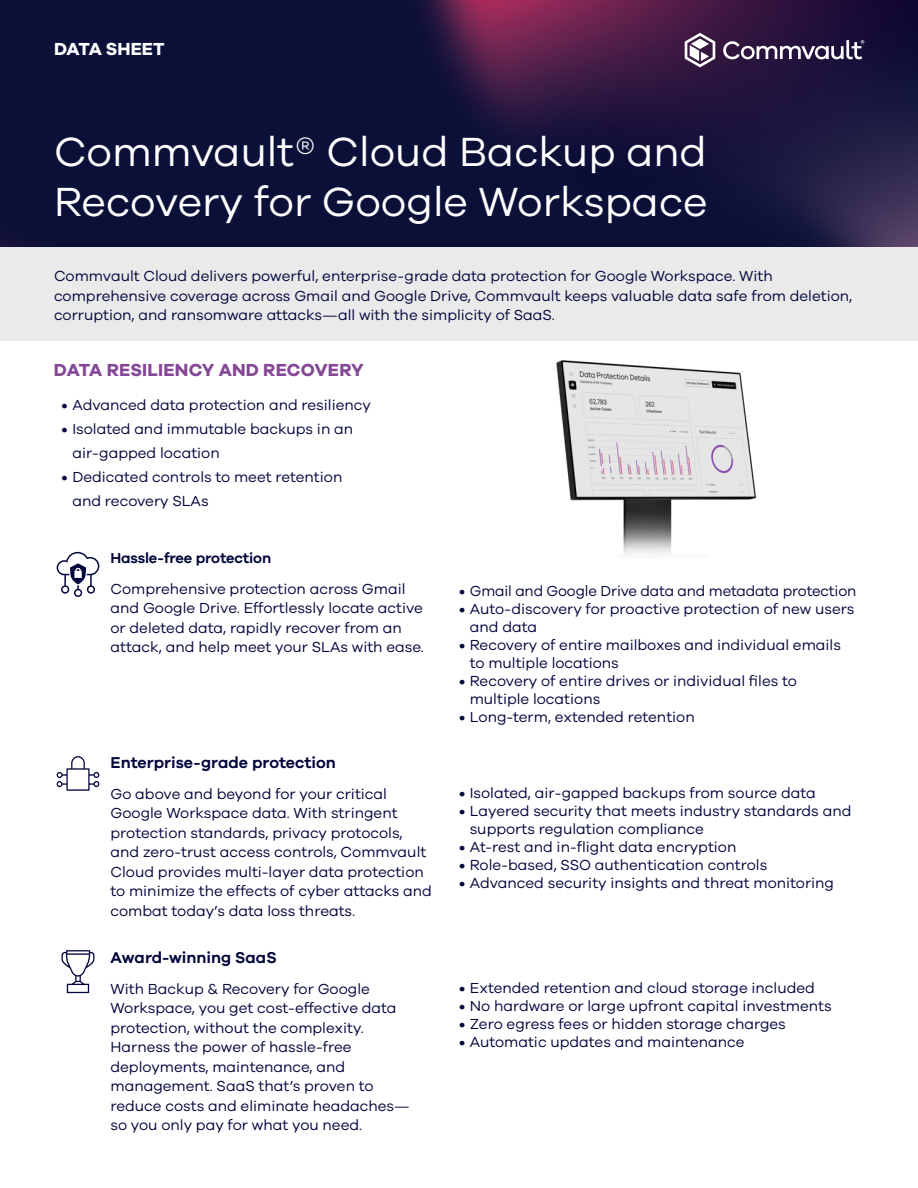
<style>
.page{position:relative;width:918px;height:1188px;background:#fff}
.page>*{position:absolute;margin:0;border:0;box-sizing:border-box;transform-origin:0 0}
.t1{font:42px/50.4px "Galano Grotesque";color:#fff}
.t2{font:700 18px "Galano Grotesque";letter-spacing:.01em;color:#844896}
.t3{font:700 18px "Galano Grotesque";color:#fff}
.t4{font:600 16.2px "Galano Grotesque";color:#00053b}
.t5{font:15px/19.5px "Galano Grotesque";color:#00053b}
.t6{font:600 14.85px "Galano Grotesque";letter-spacing:-.01em;color:#00053b}
.s1{font-weight:500}
</style>
<div class="page">
<img style="left:0;top:0;width:918px;height:247px">
<svg style="left:685px;top:33px;width:30px;height:34px"></svg>
<svg style="left:723px;top:40px;width:141px;height:19px"></svg>
<div style="left:0;top:247px;width:918px;height:93px;background:#eaeaea"></div>
<img style="left:556px;top:360px;width:201px;height:195px">
<svg style="left:57px;top:756px;width:42px;height:35px"></svg>
<svg style="left:57px;top:552px;width:42px;height:45px"></svg>
<svg style="left:62px;top:950px;width:33px;height:43px"></svg>
<p class="t3" style="left:54px;top:38px;width:112px">DATA SHEET</p>
<h1 class="t1" style="left:54px;top:125px;width:655px">Commvault® Cloud Backup and<br>Recovery for Google Workspace</h1>
<p class="t5" style="left:54px;top:266px;width:800px">Commvault Cloud delivers powerful, enterprise-grade data protection for Google Workspace. With comprehensive coverage across Gmail and Google Drive, Commvault keeps valuable data safe from deletion, corruption, and ransomware attacks—all with the simplicity of SaaS.</p>
<p class="t2" style="left:54px;top:359px;width:311px">DATA RESILIENCY AND RECOVERY</p>
<p class="t5" style="left:62px;top:395px;width:311px"><span class="s1">•</span> Advanced data protection and resiliency</p>
<p class="t5" style="left:72px;top:416px;width:282px;line-height:24px;text-indent:-11px"><span class="s1">•</span> Isolated and immutable backups in an air-gapped location</p>
<p class="t5" style="left:72px;top:464px;width:271px;line-height:24px;text-indent:-11px"><span class="s1">•</span> Dedicated controls to meet retention and recovery SLAs</p>
<p class="t6" style="left:111px;top:549px;width:162px">Hassle-free protection</p>
<p class="t5" style="left:111px;top:578px;width:315px">Comprehensive protection across Gmail and Google Drive. Effortlessly locate active or deleted data, rapidly recover from an attack, and help meet your SLAs with ease.</p>
<p class="t4" style="left:111px;top:753px;width:227px">Enterprise-grade protection</p>
<p class="t5" style="left:111px;top:784px;width:323px">Go above and beyond for your critical Google Workspace data. With stringent protection standards, privacy protocols, and zero-trust access controls, Commvault Cloud provides multi-layer data protection to minimize the effects of cyber attacks and combat today’s data loss threats.</p>
<p class="t4" style="left:111px;top:948px;width:168px">Award-winning SaaS</p>
<p class="t5" style="left:111px;top:979px;width:301px">With Backup &amp; Recovery for Google Workspace, you get cost-effective data protection, without the complexity.<br>Harness the power of hassle-free deployments, maintenance, and management. SaaS that’s proven to reduce costs and eliminate headaches— so you only pay for what you need.</p>
<p class="t5" style="left:459px;top:581px;width:399px"><span class="s1">•</span> Gmail and Google Drive data and metadata protection</p>
<p class="t5" style="left:470px;top:600px;width:386px;line-height:18px;text-indent:-11px"><span class="s1">•</span> Auto-discovery for proactive protection of new users and data</p>
<p class="t5" style="left:470px;top:636px;width:373px;line-height:18px;text-indent:-11px"><span class="s1">•</span> Recovery of entire mailboxes and individual emails to multiple locations</p>
<p class="t5" style="left:470px;top:672px;width:329px;line-height:18px;text-indent:-11px"><span class="s1">•</span> Recovery of entire drives or individual files to multiple locations</p>
<p class="t5" style="left:459px;top:707px;width:237px"><span class="s1">•</span> Long-term, extended retention</p>
<p class="t5" style="left:459px;top:783px;width:358px"><span class="s1">•</span> Isolated, air-gapped backups from source data</p>
<p class="t5" style="left:470px;top:802px;width:383px;line-height:18px;text-indent:-11px"><span class="s1">•</span> Layered security that meets industry standards and supports regulation compliance</p>
<p class="t5" style="left:459px;top:837px;width:279px"><span class="s1">•</span> At-rest and in-flight data encryption</p>
<p class="t5" style="left:459px;top:855px;width:310px"><span class="s1">•</span> Role-based, SSO authentication controls</p>
<p class="t5" style="left:459px;top:873px;width:377px"><span class="s1">•</span> Advanced security insights and threat monitoring</p>
<p class="t5" style="left:459px;top:977px;width:357px"><span class="s1">•</span> Extended retention and cloud storage included</p>
<p class="t5" style="left:459px;top:995px;width:374px"><span class="s1">•</span> No hardware or large upfront capital investments</p>
<p class="t5" style="left:459px;top:1013px;width:328px"><span class="s1">•</span> Zero egress fees or hidden storage charges</p>
<p class="t5" style="left:459px;top:1031px;width:287px"><span class="s1">•</span> Automatic updates and maintenance</p>
</div>
